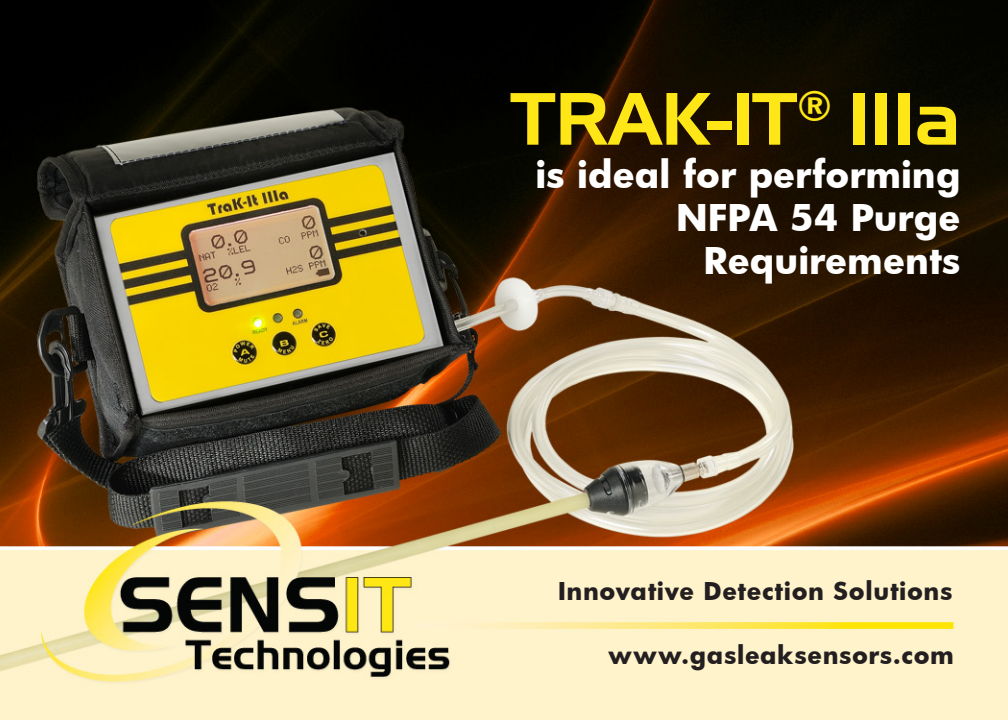
<style>
.page{position:relative;width:1008px;height:720px;background:#fff}
.page>*{position:absolute;margin:0;border:0;box-sizing:border-box;transform-origin:0 0}
.t1{font:72px "Handel Gothic BT";color:#ffe616}
.t2{font:700 36px/43.2px "Futura";color:#fff;text-align:right}
.t3{font:700 24px "Futura";letter-spacing:.025em;color:#231f20}
</style>
<div class="page">
<img style="left:0;top:0;width:1008px;height:720px">
<p class="t1" style="left:511px;top:75px;width:451px">TRAK-1T<sup>®</sup> IIIa</p>
<p class="t2" style="left:535px;top:152px;width:427px">is ideal for performing</p>
<p class="t2" style="left:676px;top:195px;width:286px">NFPA 54 Purge<br>Requirements</p>
<p class="t3" style="left:558px;top:575px;width:396px">Innovative Detection Solutions</p>
<p class="t3" style="left:608px;top:638px;width:347px">www.gasleaksensors.com</p>
</div>
